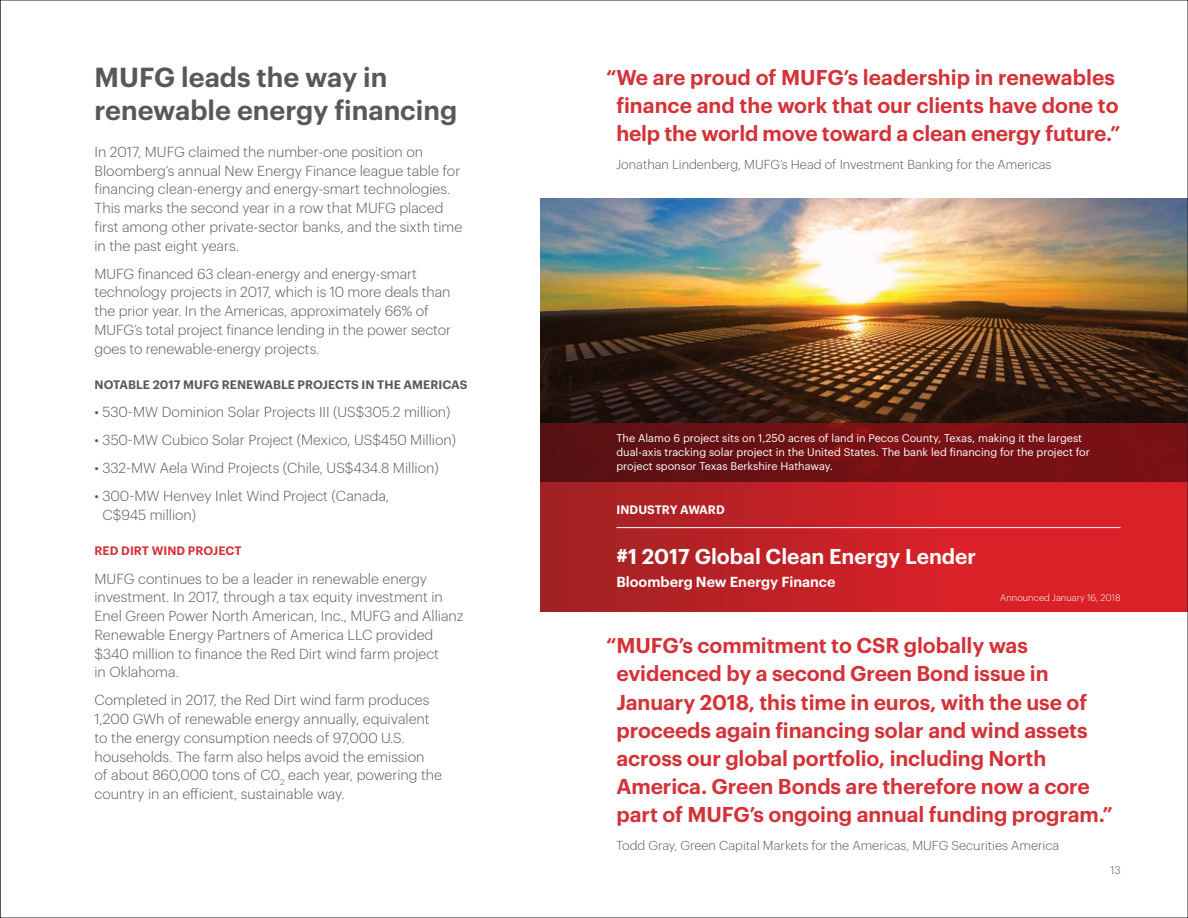
<style>
.page{position:relative;width:1188px;height:918px;background:#fff}
.page>*{position:absolute;margin:0;border:0;box-sizing:border-box;transform-origin:0 0}
._18_GRAY_semi{font:600 27px/33px "Graphik";color:#57585a}
._18_RED_semi_Quote{font:600 21px/28.2px "Graphik";letter-spacing:-.005em;color:#d43238;text-align:center}
._14_White_Semi{font:600 21px "Graphik";color:#fff}
._9-5_Body_light_GRAY{font:300 14.25px/18.8px "Graphik";color:#57585a}
._9-5_Body_WHITE_body{font:600 14.25px "Graphik";color:#fff}
._8-5_QUOTE_NAME{font:300 12.75px "Graphik";color:#57585a}
._8_CAPS_GRAY_semi{font:600 12px "Graphik";letter-spacing:.005em;color:#57585a}
._8_CAPS_RED_semi___s{font:600 12px "Graphik";letter-spacing:.005em;color:#d43238}
._8_CAPS_WHITE_semi{font:600 12px "Graphik";letter-spacing:.005em;color:#fff}
._7_25_footnote_capti{font:10.8px/13.8px "Graphik";color:#fff}
.t1{font:300 10.8px "Graphik";color:#57585a}
._6-25_photo_credit{font:300 9.3px "Graphik";color:#fff}
</style>
<div class="page">
<img style="left:540px;top:198px;width:646px;height:225px">
<svg style="left:540px;top:423px;width:646px;height:189px;background:#aa1c20"></svg>
<hr style="left:616px;top:527px;width:504px;height:1px;background:#fff">
<p class="_18_GRAY_semi" style="left:94px;top:58px;width:364px">MUFG leads the way in renewable energy financing</p>
<p class="_9-5_Body_light_GRAY" style="left:94px;top:141px;width:369px">In 2017, MUFG claimed the number-one position on Bloomberg’s annual New Energy Finance league table for financing clean-energy and energy-smart technologies.<br>This marks the second year in a row that MUFG placed first among other private-sector banks, and the sixth time in the past eight years.</p>
<p class="_9-5_Body_light_GRAY" style="left:94px;top:263px;width:358px">MUFG financed 63 clean-energy and energy-smart technology projects in 2017, which is 10 more deals than the prior year. In the Americas, approximately 66% of MUFG’s total project finance lending in the power sector goes to renewable-energy projects.</p>
<p class="_8_CAPS_GRAY_semi" style="left:95px;top:375px;width:374px">NOTABLE 2017 MUFG RENEWABLE PROJECTS IN THE AMERICAS</p>
<p class="_9-5_Body_light_GRAY" style="left:94px;top:401px;width:358px">• 530-MW Dominion Solar Projects III (US$305.2 million)</p>
<p class="_9-5_Body_light_GRAY" style="left:94px;top:429px;width:363px">• 350-MW Cubico Solar Project (Mexico, US$450 Million)</p>
<p class="_9-5_Body_light_GRAY" style="left:94px;top:458px;width:346px">• 332-MW Aela Wind Projects (Chile, US$434.8 Million)</p>
<p class="_9-5_Body_light_GRAY" style="left:103px;top:486px;width:288px;text-indent:-8px">• 300-MW Henvey Inlet Wind Project (Canada,<br>C$945 million)</p>
<p class="_8_CAPS_RED_semi___s" style="left:95px;top:542px;width:149px">RED DIRT WIND PROJECT</p>
<p class="_9-5_Body_light_GRAY" style="left:94px;top:568px;width:371px">MUFG continues to be a leader in renewable energy investment. In 2017, through a tax equity investment in Enel Green Power North American, Inc., MUFG and Allianz Renewable Energy Partners of America LLC provided $340 million to finance the Red Dirt wind farm project<br>in Oklahoma.</p>
<p class="_9-5_Body_light_GRAY" style="left:94px;top:690px;width:349px">Completed in 2017, the Red Dirt wind farm produces 1,200 GWh of renewable energy annually, equivalent to the energy consumption needs of 97,000 U.S. households. The farm also helps avoid the emission<br>of about 860,000 tons of C0<sub>2</sub> each year, powering the country in an efficient, sustainable way.</p>
<p class="_18_RED_semi_Quote" style="left:606px;top:61px;width:516px">“We are proud of MUFG’s leadership in renewables finance and the work that our clients have done to help the world move toward a clean energy future.”</p>
<p class="_8-5_QUOTE_NAME" style="left:616px;top:155px;width:437px">Jonathan Lindenberg, MUFG’s Head of Investment Banking for the Americas</p>
<p class="_7_25_footnote_capti" style="left:616px;top:430px;width:475px">The Alamo 6 project sits on 1,250 acres of land in Pecos County, Texas, making it the largest dual-axis tracking solar project in the United States. The bank led financing for the project for project sponsor Texas Berkshire Hathaway.</p>
<p class="_8_CAPS_WHITE_semi" style="left:617px;top:500px;width:110px">INDUSTRY AWARD</p>
<p class="_14_White_Semi" style="left:616px;top:540px;width:361px">#1 2017 Global Clean Energy Lender</p>
<p class="_9-5_Body_WHITE_body" style="left:616px;top:571px;width:221px">Bloomberg New Energy Finance</p>
<p class="_6-25_photo_credit" style="left:1000px;top:591px;width:122px">Announced January 16, 2018</p>
<p class="_18_RED_semi_Quote" style="left:616px;top:630px;width:498px;text-align:left;text-indent:-10px">“MUFG’s commitment to CSR globally was evidenced by a second Green Bond issue in January 2018, this time in euros, with the use of proceeds again financing solar and wind assets across our global portfolio, including North America. Green Bonds are therefore now a core part of MUFG’s ongoing annual funding program.”</p>
<p class="_8-5_QUOTE_NAME" style="left:616px;top:836px;width:445px">Todd Gray, Green Capital Markets for the Americas, MUFG Securities America</p>
<p class="t1" style="left:1110px;top:862px;width:12px">13</p>
</div>
